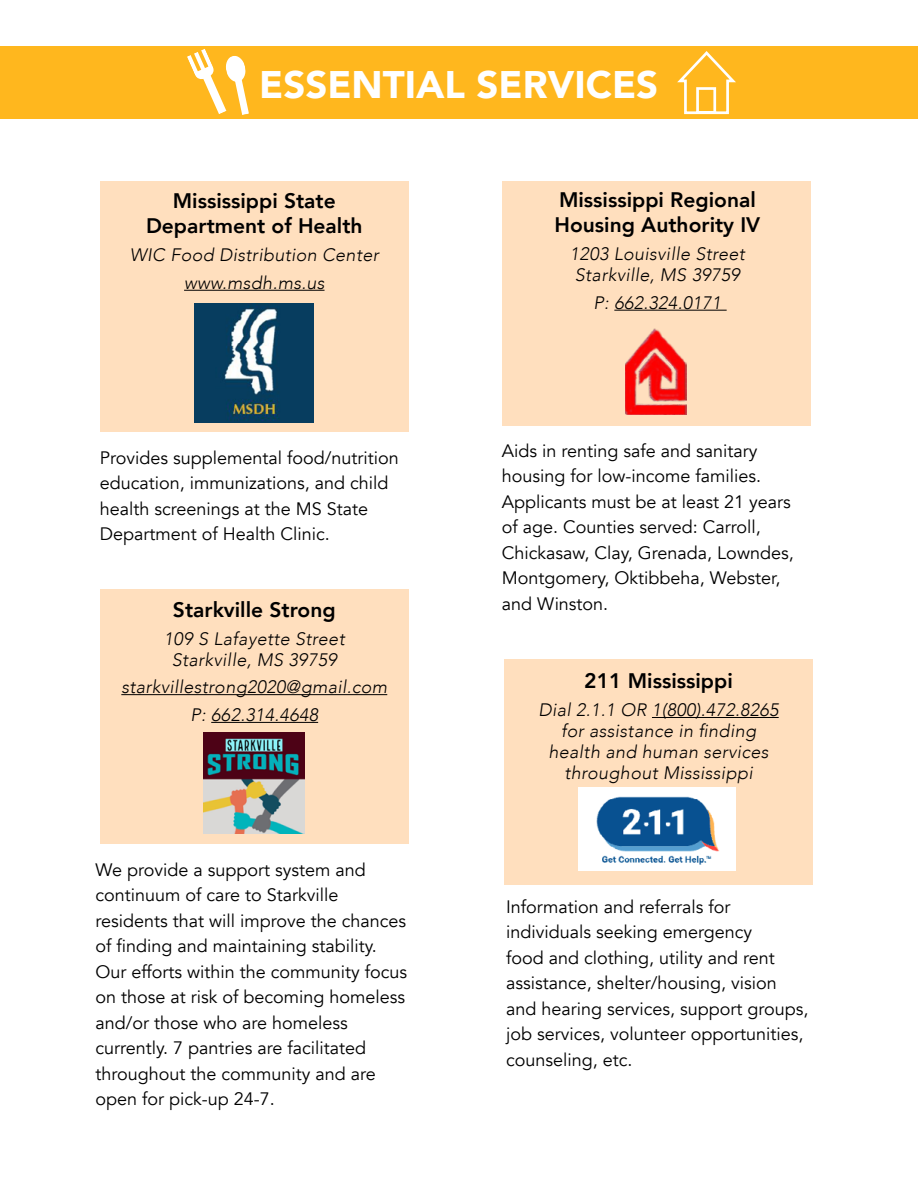
<style>
.page{position:relative;width:918px;height:1188px;background:#fff}
.page>*{position:absolute;margin:0;border:0;box-sizing:border-box;transform-origin:0 0}
.t1{font:900 38.4px "Avenir";color:#fff}
.t2{font:800 21px/25.5px "Avenir";color:#000;text-align:center}
.t3{font:18px/25.5px "Avenir";color:#000}
.t4{font:italic 300 18px/21px "Avenir";letter-spacing:.02em;color:#000;text-align:center}
</style>
<div class="page">
<div style="left:100px;top:182px;width:309px;height:250px;background:#ffdfbe"></div>
<hr style="left:184px;top:290px;width:141px;height:1px;background:#000">
<div style="left:504px;top:660px;width:309px;height:225px;background:#ffdfbe"></div>
<hr style="left:652px;top:717px;width:127px;height:1px;background:#000">
<div style="left:100px;top:590px;width:309px;height:254px;background:#ffdfbe"></div>
<hr style="left:121px;top:694px;width:266px;height:1px;background:#000">
<hr style="left:211px;top:722px;width:107px;height:1px;background:#000">
<div style="left:502px;top:182px;width:309px;height:244px;background:#ffdfbe"></div>
<hr style="left:614px;top:310px;width:113px;height:1px;background:#000">
<div style="left:0;top:47px;width:918px;height:72px;background:#ffb71e"></div>
<img style="left:578px;top:788px;width:157px;height:83px">
<img style="left:204px;top:733px;width:101px;height:101px">
<img style="left:625px;top:328px;width:61px;height:87px">
<img style="left:195px;top:304px;width:119px;height:118px">
<svg style="left:677px;top:51px;width:59px;height:63px"></svg>
<svg style="left:187px;top:49px;width:62px;height:66px"></svg>
<h1 class="t1" style="left:259px;top:52px;width:401px">ESSENTIAL SERVICES</h1>
<p class="t2" style="left:146px;top:188px;width:218px">Mississippi State<br>Department of Health</p>
<p class="t4" style="left:130px;top:241px;width:250px;line-height:27.8px">WIC Food Distribution Center www.msdh.ms.us</p>
<p class="t3" style="left:100px;top:445px;width:300px">Provides supplemental food/nutrition education, immunizations, and child health screenings at the MS State Department of Health Clinic.</p>
<p class="t2" style="left:173px;top:597px;width:164px">Starkville Strong</p>
<p class="t4" style="left:164px;top:628px;width:182px">109 S Lafayette Street<br>Starkville, MS 39759</p>
<p class="t4" style="left:121px;top:673px;width:267px;line-height:27.8px">starkvillestrong2020@gmail.com<br>P: 662.314.4648</p>
<p class="t3" style="left:96px;top:857px;width:313px">We provide a support system and continuum of care to Starkville residents that will improve the chances of finding and maintaining stability.<br>Our efforts within the community focus on those at risk of becoming homeless and/or those who are homeless currently. 7 pantries are facilitated throughout the community and are open for pick-up 24-7.</p>
<p class="t2" style="left:555px;top:187px;width:207px;text-align:left">Mississippi Regional<br>Housing Authority IV</p>
<p class="t4" style="left:570px;top:243px;width:177px;text-align:left">1203 Louisville Street<br>Starkville, MS 39759</p>
<p class="t4" style="left:594px;top:292px;width:129px">P: 662.324.0171</p>
<p class="t3" style="left:502px;top:438px;width:293px">Aids in renting safe and sanitary housing for low-income families.<br>Applicants must be at least 21 years of age. Counties served: Carroll,<br>Chickasaw, Clay, Grenada, Lowndes,<br>Montgomery, Oktibbeha, Webster, and Winston.</p>
<p class="t2" style="left:584px;top:668px;width:150px">211 Mississippi</p>
<p class="t4" style="left:538px;top:699px;width:242px">Dial 2.1.1 OR 1(800).472.8265 for assistance in finding health and human services throughout Mississippi</p>
<p class="t3" style="left:506px;top:894px;width:304px">Information and referrals for individuals seeking emergency<br>food and clothing, utility and rent assistance, shelter/housing, vision and hearing services, support groups, job services, volunteer opportunities, counseling, etc.</p>
</div>
